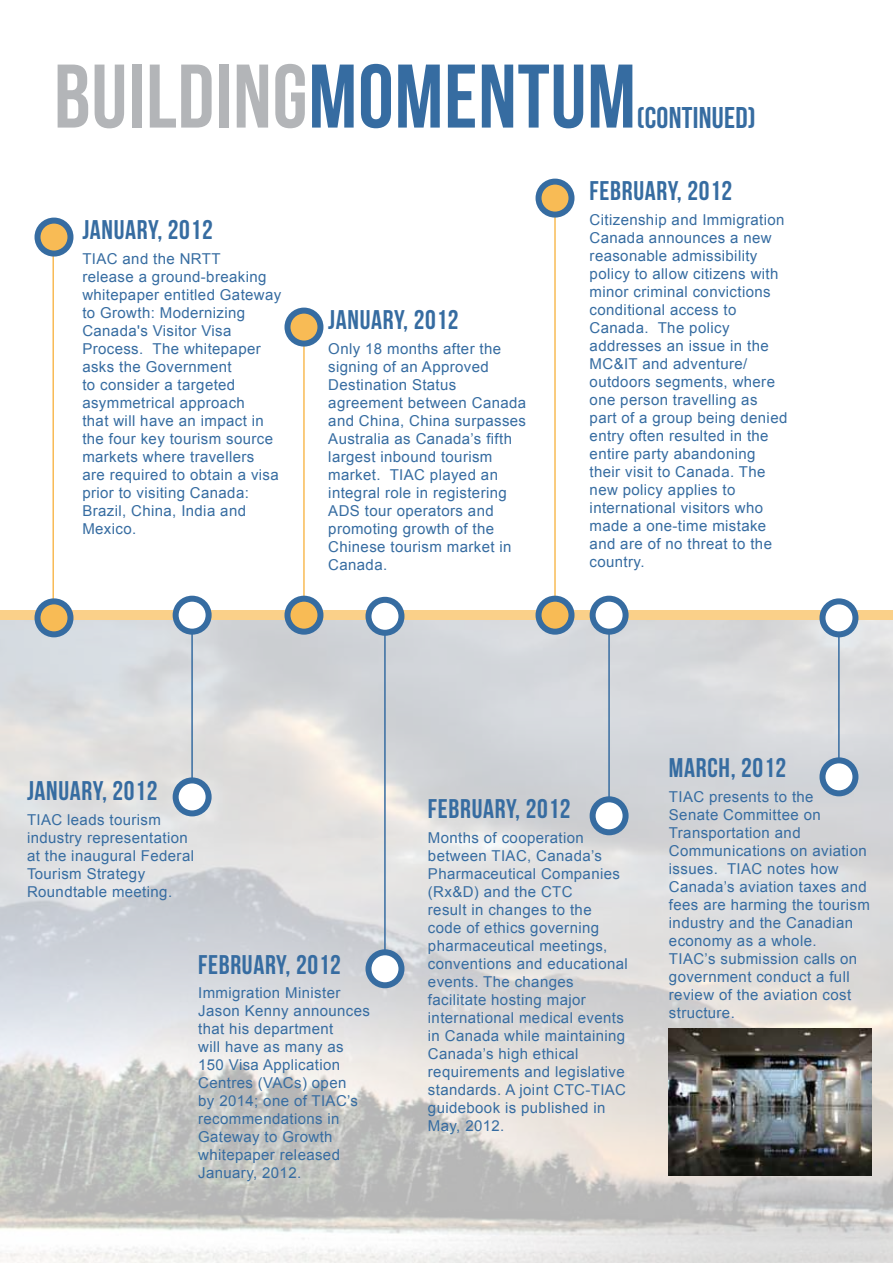
<style>
.page{position:relative;width:893px;height:1263px;background:#fff}
.page>*{position:absolute;margin:0;border:0;box-sizing:border-box;transform-origin:0 0}
.t1{font:90px "Bebas Neue";letter-spacing:.01em;color:#b3b5b8}
.t2{font:30px "Bebas Neue";letter-spacing:.01em;color:#366ca1}
.t3{font:27px "Bebas Neue";letter-spacing:.025em;color:#366ca1}
.t4{font:15px/18px "Arial";letter-spacing:.025em;color:#366ca1}
.s1{color:#366ca1}
</style>
<div class="page">
<img style="left:0;top:620px;width:893px;height:643px">
<hr style="left:838px;top:630px;width:2px;height:135px;background:#366ca1">
<hr style="left:608px;top:626px;width:2px;height:176px;background:#366ca1">
<hr style="left:191px;top:627px;width:2px;height:155px;background:#366ca1">
<hr style="left:52px;top:252px;width:2px;height:351px;background:#f8bb55">
<hr style="left:303px;top:343px;width:2px;height:256px;background:#f8bb55">
<hr style="left:554px;top:211px;width:2px;height:391px;background:#f8bb55">
<div style="left:0;top:611px;width:893px;height:9px;background:#fad089"></div>
<div style="left:38px;top:601px;width:32px;height:33px;background:#f8bb55;border-radius:50%"></div>
<div style="left:35px;top:598px;width:38px;height:39px;border:6px solid #366ca1;border-radius:50%"></div>
<div style="left:38px;top:221px;width:32px;height:33px;background:#f8bb55;border-radius:50%"></div>
<div style="left:35px;top:218px;width:38px;height:39px;border:6px solid #366ca1;border-radius:50%"></div>
<svg style="left:287px;top:599px;width:33px;height:33px"></svg>
<div style="left:284px;top:596px;width:39px;height:39px;border:6px solid #366ca1;border-radius:50%"></div>
<svg style="left:287px;top:311px;width:33px;height:33px"></svg>
<div style="left:284px;top:308px;width:39px;height:39px;border:6px solid #366ca1;border-radius:50%"></div>
<svg style="left:176px;top:599px;width:33px;height:33px"></svg>
<div style="left:173px;top:596px;width:39px;height:39px;border:6px solid #366ca1;border-radius:50%"></div>
<svg style="left:176px;top:780px;width:33px;height:33px"></svg>
<div style="left:173px;top:777px;width:39px;height:39px;border:6px solid #366ca1;border-radius:50%"></div>
<hr style="left:384px;top:623px;width:2px;height:338px;background:#366ca1">
<svg style="left:368px;top:600px;width:33px;height:33px"></svg>
<div style="left:365px;top:597px;width:39px;height:39px;border:6px solid #366ca1;border-radius:50%"></div>
<svg style="left:368px;top:952px;width:33px;height:33px"></svg>
<div style="left:365px;top:949px;width:39px;height:39px;border:6px solid #366ca1;border-radius:50%"></div>
<svg style="left:593px;top:599px;width:33px;height:33px"></svg>
<div style="left:590px;top:596px;width:39px;height:39px;border:6px solid #366ca1;border-radius:50%"></div>
<svg style="left:593px;top:799px;width:33px;height:33px"></svg>
<div style="left:590px;top:796px;width:39px;height:39px;border:6px solid #366ca1;border-radius:50%"></div>
<div style="left:539px;top:599px;width:32px;height:33px;background:#f8bb55;border-radius:50%"></div>
<div style="left:536px;top:596px;width:38px;height:39px;border:6px solid #366ca1;border-radius:50%"></div>
<div style="left:539px;top:182px;width:32px;height:33px;background:#f8bb55;border-radius:50%"></div>
<div style="left:536px;top:179px;width:38px;height:39px;border:6px solid #366ca1;border-radius:50%"></div>
<img style="left:669px;top:1028px;width:202px;height:147px">
<svg style="left:822px;top:601px;width:33px;height:33px"></svg>
<div style="left:819px;top:598px;width:39px;height:39px;border:6px solid #366ca1;border-radius:50%"></div>
<svg style="left:822px;top:760px;width:33px;height:33px"></svg>
<div style="left:819px;top:757px;width:39px;height:39px;border:6px solid #366ca1;border-radius:50%"></div>
<h1 class="t1" style="left:54px;top:47px;width:583px">BUILDING<span class="s1">MOMENTUM</span></h1>
<h2 class="t2" style="left:637px;top:101px;width:120px">(CONTINUED)</h2>
<h3 class="t3" style="left:82px;top:215px;width:132px">JANUARY, 2012</h3>
<p class="t4" style="left:82px;top:250px;width:201px">TIAC and the NRTT<br>release a ground-breaking whitepaper entitled Gateway to Growth: Modernizing<br>Canada's Visitor Visa<br>Process. The whitepaper asks the Government<br>to consider a targeted asymmetrical approach<br>that will have an impact in the four key tourism source markets where travellers<br>are required to obtain a visa prior to visiting Canada:<br>Brazil, China, India and<br>Mexico.</p>
<h3 class="t3" style="left:328px;top:305px;width:132px">JANUARY, 2012</h3>
<p class="t4" style="left:328px;top:340px;width:199px">Only 18 months after the signing of an Approved<br>Destination Status agreement between Canada and China, China surpasses<br>Australia as Canada’s fifth largest inbound tourism market. TIAC played an integral role in registering<br>ADS tour operators and promoting growth of the<br>Chinese tourism market in<br>Canada.</p>
<h3 class="t3" style="left:590px;top:176px;width:144px">FEBRUARY, 2012</h3>
<p class="t4" style="left:590px;top:211px;width:199px">Citizenship and Immigration<br>Canada announces a new reasonable admissibility policy to allow citizens with minor criminal convictions conditional access to<br>Canada. The policy addresses an issue in the<br>MC&amp;IT and adventure/ outdoors segments, where one person travelling as part of a group being denied entry often resulted in the entire party abandoning their visit to Canada. The new policy applies to international visitors who made a one-time mistake and are of no threat to the country.</p>
<h3 class="t3" style="left:27px;top:776px;width:132px">JANUARY, 2012</h3>
<p class="t4" style="left:27px;top:810px;width:169px">TIAC leads tourism industry representation at the inaugural Federal<br>Tourism Strategy<br>Roundtable meeting.</p>
<h3 class="t3" style="left:198px;top:949px;width:144px">FEBRUARY, 2012</h3>
<p class="t4" style="left:198px;top:984px;width:173px">Immigration Minister<br>Jason Kenny announces that his department<br>will have as many as<br>150 Visa Application<br>Centres (VACs) open<br>by 2014; one of TIAC’s recommendations in<br>Gateway to Growth whitepaper released<br>January, 2012.</p>
<h3 class="t3" style="left:428px;top:794px;width:144px">FEBRUARY, 2012</h3>
<p class="t4" style="left:428px;top:828px;width:201px">Months of cooperation between TIAC, Canada’s<br>Pharmaceutical Companies (Rx&amp;D) and the CTC<br>result in changes to the code of ethics governing pharmaceutical meetings, conventions and educational events. The changes facilitate hosting major international medical events in Canada while maintaining<br>Canada’s high ethical requirements and legislative standards. A joint CTC-TIAC guidebook is published in<br>May, 2012.</p>
<h3 class="t3" style="left:669px;top:753px;width:119px">MARCH, 2012</h3>
<p class="t4" style="left:669px;top:788px;width:203px">TIAC presents to the<br>Senate Committee on<br>Transportation and<br>Communications on aviation issues. TIAC notes how<br>Canada’s aviation taxes and fees are harming the tourism industry and the Canadian economy as a whole.<br>TIAC’s submission calls on government conduct a full review of the aviation cost structure.</p>
</div>
